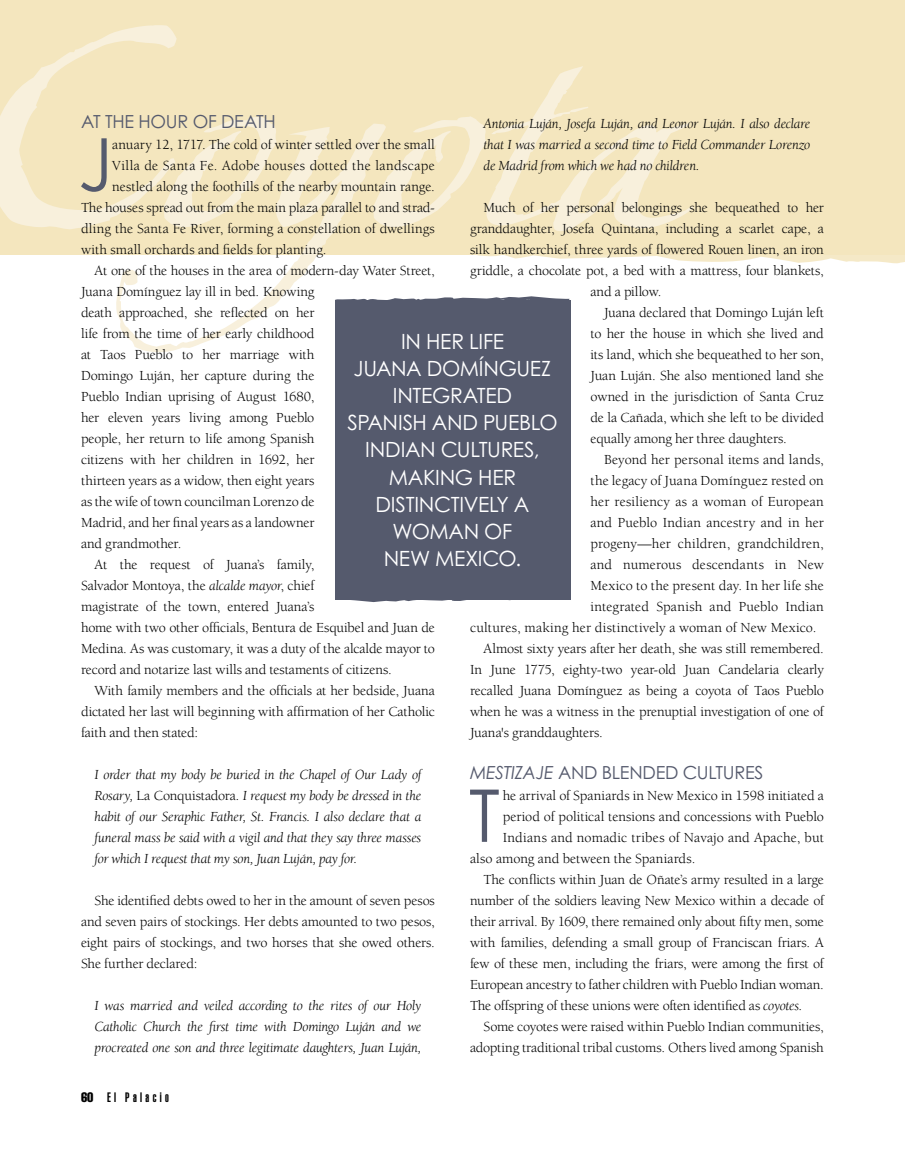
<style>
.page{position:relative;width:905px;height:1175px;background:#fff}
.page>*{position:absolute;margin:0;border:0;box-sizing:border-box;transform-origin:0 0}
.t1{font:72.75px "Century Gothic";color:#555a6d}
.t2{font:21px/27px "Century Gothic";letter-spacing:-.015em;color:#fff;text-align:center}
.t3{font:18px "Century Gothic";letter-spacing:-.015em;color:#555a6d}
.t4{font:14.25px/21px "Berkeley";letter-spacing:-.005em;color:#000;text-align:justify}
.t5{font:italic 14.25px/21px "Berkeley";letter-spacing:-.015em;color:#000;text-align:justify}
.t6{font:14.25px "Berkeley";letter-spacing:.03em;color:#000}
.t7{font:14.25px "Berkeley";letter-spacing:.015em;color:#000}
.t8{font:900 extra-condensed 13.5px "Helvetica";letter-spacing:.25em;color:#000}
.s1{font-style:italic}
.s2{font-style:normal}
.s3{font-weight:400}
</style>
<div class="page">
<div style="left:0;top:0;width:904px;height:255px;background:#f4e6be"></div>
<svg style="left:116px;top:265px;width:193px;height:87px"></svg>
<svg style="left:0;top:25px;width:904px;height:240px"></svg>
<div style="left:335px;top:300px;width:235px;height:299px;background:#555a6d"></div>
<svg style="left:335px;top:296px;width:234px;height:4px"></svg>
<svg style="left:335px;top:599px;width:235px;height:3px"></svg>
<p class="t3" style="left:81px;top:110px;width:196px">AT THE HOUR OF DEATH</p>
<h1 class="t1" style="left:78px;top:120px;width:37px">J</h1>
<p class="t4" style="left:112px;top:134px;width:324px">anuary 12, 1717. The cold of winter settled over the small</p>
<p class="t5" style="left:483px;top:113px;width:328px">Antonia Luján, Josefa Luján, and Leonor Luján. I also declare that I was married a second time to Field Commander Lorenzo de Madrid from which we had no children.</p>
<p class="t4" style="left:483px;top:197px;width:342px">Much of her personal belongings she bequeathed to her</p>
<p class="t4" style="left:470px;top:218px;width:355px">granddaughter, Josefa Quintana, including a scarlet cape, a</p>
<p class="t4" style="left:470px;top:239px;width:355px">silk handkerchief, three yards of flowered Rouen linen, an iron</p>
<p class="t4" style="left:470px;top:260px;width:355px">griddle, a chocolate pot, a bed with a mattress, four blankets,</p>
<p class="t4" style="left:590px;top:281px;width:72px">and a pillow.</p>
<p class="t4" style="left:604px;top:302px;width:221px">Juana declared that Domingo Luján left</p>
<p class="t4" style="left:590px;top:323px;width:235px">to her the house in which she lived and</p>
<p class="t4" style="left:590px;top:344px;width:235px">its land, which she bequeathed to her son,</p>
<p class="t4" style="left:590px;top:365px;width:235px">Juan Luján. She also mentioned land she</p>
<p class="t4" style="left:590px;top:386px;width:235px">owned in the jurisdiction of Santa Cruz</p>
<p class="t4" style="left:590px;top:407px;width:235px">de la Cañada, which she left to be divided</p>
<p class="t4" style="left:590px;top:428px;width:198px">equally among her three daughters.</p>
<p class="t4" style="left:604px;top:449px;width:221px">Beyond her personal items and lands,</p>
<p class="t4" style="left:590px;top:470px;width:235px">the legacy of Juana Domínguez rested on</p>
<p class="t4" style="left:590px;top:491px;width:235px">her resiliency as a woman of European</p>
<p class="t7" style="left:590px;top:515px;width:235px">and Pueblo Indian ancestry and in her</p>
<p class="t4" style="left:590px;top:533px;width:235px">progeny—her children, grandchildren,</p>
<p class="t4" style="left:590px;top:554px;width:235px">and numerous descendants in New</p>
<p class="t4" style="left:590px;top:575px;width:235px">Mexico to the present day. In her life she</p>
<p class="t4" style="left:590px;top:596px;width:235px">integrated Spanish and Pueblo Indian</p>
<p class="t4" style="left:470px;top:617px;width:348px">cultures, making her distinctively a woman of New Mexico.</p>
<p class="t4" style="left:483px;top:638px;width:342px">Almost sixty years after her death, she was still remembered.</p>
<p class="t4" style="left:470px;top:659px;width:355px">In June 1775, eighty-two year-old Juan Candelaria clearly</p>
<p class="t4" style="left:470px;top:680px;width:355px">recalled Juana Domínguez as being a coyota of Taos Pueblo</p>
<p class="t4" style="left:470px;top:701px;width:355px">when he was a witness in the prenuptial investigation of one of</p>
<p class="t4" style="left:470px;top:722px;width:134px">Juana's granddaughters.</p>
<p class="t3" style="left:470px;top:761px;width:295px"><span class="s1">MESTIZAJE</span> AND BLENDED CULTURES</p>
<h1 class="t1" style="left:469px;top:771px;width:32px">T</h1>
<p class="t4" style="left:502px;top:785px;width:323px">he arrival of Spaniards in New Mexico in 1598 initiated a</p>
<p class="t6" style="left:112px;top:158px;width:324px">Villa de Santa Fe. Adobe houses dotted the landscape</p>
<p class="t4" style="left:112px;top:176px;width:324px">nestled along the foothills of the nearby mountain range.</p>
<p class="t4" style="left:81px;top:197px;width:355px">The houses spread out from the main plaza parallel to and strad-</p>
<p class="t4" style="left:81px;top:218px;width:355px">dling the Santa Fe River, forming a constellation of dwellings</p>
<p class="t4" style="left:81px;top:239px;width:247px">with small orchards and fields for planting.</p>
<p class="t4" style="left:94px;top:260px;width:342px">At one of the houses in the area of modern-day Water Street,</p>
<p class="t4" style="left:81px;top:281px;width:235px">Juana Domínguez lay ill in bed. Knowing</p>
<p class="t4" style="left:81px;top:302px;width:235px">death approached, she reflected on her</p>
<p class="t4" style="left:81px;top:323px;width:235px">life from the time of her early childhood</p>
<p class="t4" style="left:81px;top:344px;width:235px">at Taos Pueblo to her marriage with</p>
<p class="t4" style="left:81px;top:365px;width:235px">Domingo Luján, her capture during the</p>
<p class="t4" style="left:81px;top:386px;width:235px">Pueblo Indian uprising of August 1680,</p>
<p class="t4" style="left:81px;top:407px;width:235px">her eleven years living among Pueblo</p>
<p class="t4" style="left:81px;top:428px;width:235px">people, her return to life among Spanish</p>
<p class="t4" style="left:81px;top:449px;width:235px">citizens with her children in 1692, her</p>
<p class="t4" style="left:81px;top:470px;width:235px">thirteen years as a widow, then eight years</p>
<p class="t4" style="left:81px;top:491px;width:235px">as the wife of town councilman Lorenzo de</p>
<p class="t4" style="left:81px;top:512px;width:235px">Madrid, and her final years as a landowner</p>
<p class="t4" style="left:81px;top:533px;width:102px">and grandmother.</p>
<p class="t4" style="left:94px;top:554px;width:221px">At the request of Juana’s family,</p>
<p class="t4" style="left:81px;top:575px;width:235px">Salvador Montoya, the <span class="s1">alcalde mayor</span>, chief</p>
<p class="t4" style="left:81px;top:596px;width:235px">magistrate of the town, entered Juana’s</p>
<p class="t4" style="left:81px;top:617px;width:355px">home with two other officials, Bentura de Esquibel and Juan de</p>
<p class="t4" style="left:81px;top:638px;width:355px">Medina. As was customary, it was a duty of the alcalde mayor to</p>
<p class="t4" style="left:81px;top:659px;width:312px">record and notarize last wills and testaments of citizens.</p>
<p class="t4" style="left:94px;top:680px;width:342px">With family members and the officials at her bedside, Juana</p>
<p class="t4" style="left:81px;top:701px;width:355px">dictated her last will beginning with affirmation of her Catholic</p>
<p class="t4" style="left:81px;top:722px;width:119px">faith and then stated:</p>
<p class="t5" style="left:94px;top:764px;width:328px">I order that my body be buried in the Chapel of Our Lady of Rosary, <span class="s2">La Conquistadora</span>. I request my body be dressed in the habit of our Seraphic Father, St. Francis. I also declare that a funeral mass be said with a vigil and that they say three masses for which I request that my son, Juan Luján, pay for.</p>
<p class="t4" style="left:81px;top:890px;width:355px;text-indent:13px">She identified debts owed to her in the amount of seven pesos and seven pairs of stockings. Her debts amounted to two pesos, eight pairs of stockings, and two horses that she owed others.<br>She further declared:</p>
<p class="t5" style="left:94px;top:995px;width:328px">I was married and veiled according to the rites of our Holy Catholic Church the first time with Domingo Luján and we procreated one son and three legitimate daughters, Juan Luján,</p>
<h2 class="t2" style="left:347px;top:328px;width:212px">IN HER LIFE<br>JUANA DOMÍNGUEZ<br>INTEGRATED<br>SPANISH AND PUEBLO<br>INDIAN CULTURES,<br>MAKING HER<br>DISTINCTIVELY A<br>WOMAN OF<br>NEW MEXICO.</h2>
<p class="t4" style="left:502px;top:806px;width:323px">period of political tensions and concessions with Pueblo</p>
<p class="t4" style="left:502px;top:827px;width:323px">Indians and nomadic tribes of Navajo and Apache, but</p>
<p class="t4" style="left:470px;top:848px;width:227px">also among and between the Spaniards.</p>
<p class="t4" style="left:483px;top:869px;width:342px">The conflicts within Juan de Oñate’s army resulted in a large</p>
<p class="t4" style="left:470px;top:890px;width:355px">number of the soldiers leaving New Mexico within a decade of</p>
<p class="t4" style="left:470px;top:911px;width:355px">their arrival. By 1609, there remained only about fifty men, some</p>
<p class="t4" style="left:470px;top:932px;width:355px">with families, defending a small group of Franciscan friars. A</p>
<p class="t4" style="left:470px;top:953px;width:355px">few of these men, including the friars, were among the first of</p>
<p class="t4" style="left:470px;top:974px;width:355px">European ancestry to father children with Pueblo Indian woman.</p>
<p class="t4" style="left:470px;top:995px;width:333px">The offspring of these unions were often identified as <span class="s1">coyotes</span>.</p>
<p class="t4" style="left:483px;top:1016px;width:342px">Some coyotes were raised within Pueblo Indian communities,</p>
<p class="t4" style="left:470px;top:1037px;width:355px">adopting traditional tribal customs. Others lived among Spanish</p>
<p class="t8" style="left:81px;top:1089px;width:89px"><span class="s3">60</span> El Palacio</p>
</div>
